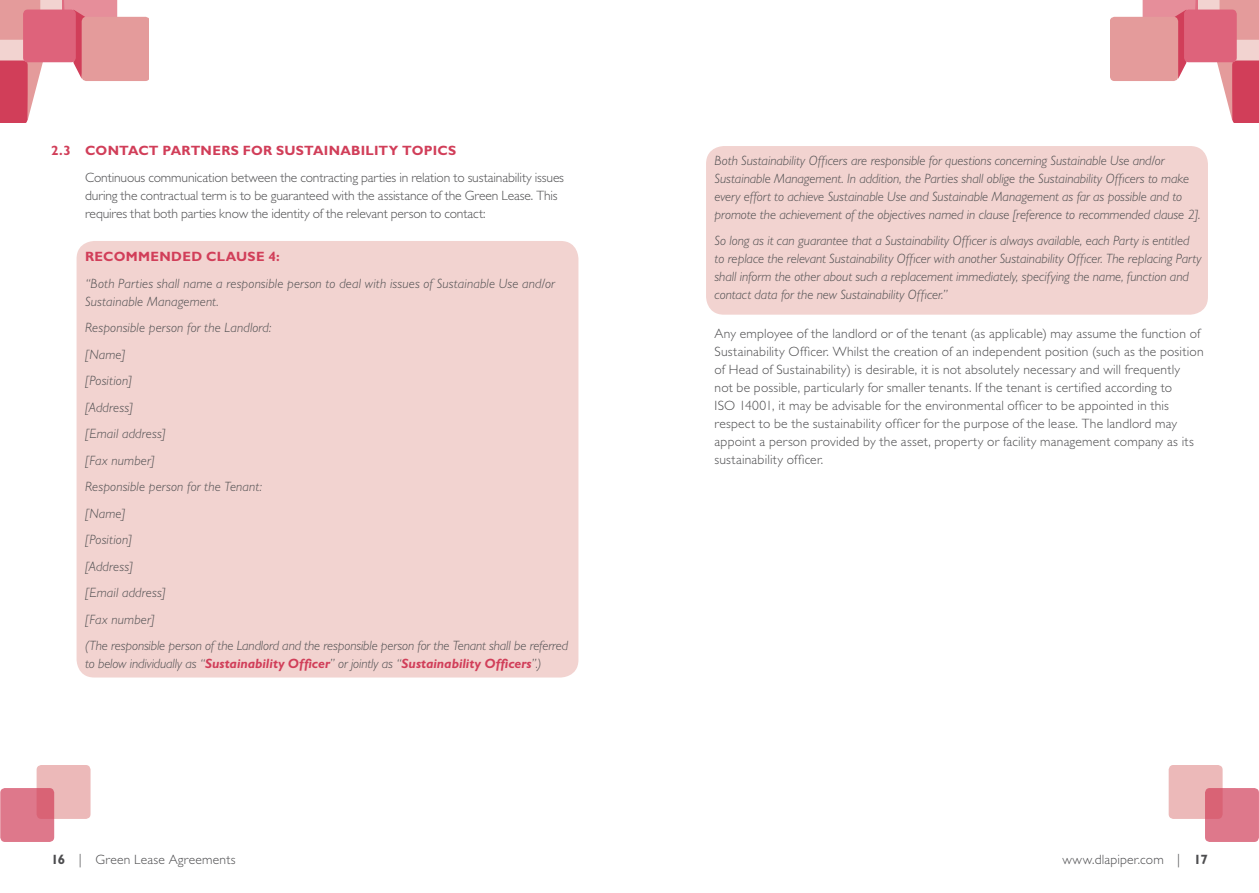
<style>
.page{position:relative;width:1259px;height:893px;background:#fff}
.page>*{position:absolute;margin:0;border:0;box-sizing:border-box;transform-origin:0 0}
.t1{font:italic 300 13.5px/26.5px "Gill Sans Std";color:#4d4d4f}
.t2{font:300 13.5px/18px "Gill Sans Std";letter-spacing:.015em;color:#4d4d4f}
.t3{font:300 13.5px/18px "Gill Sans Std";letter-spacing:-.01em;color:#4d4d4f}
.t4{font:italic 700 13.5px "Gill Sans Std";color:#d13e59}
.t5{font:700 13.5px "Gill Sans Std";letter-spacing:.025em;color:#d13e59}
.s1{font-weight:300;color:#4d4d4f}
.s2{font-weight:700}
</style>
<div class="page">
<div style="left:37px;top:765px;width:54px;height:54px;background:#ecb9b9;border-radius:5px"></div>
<div style="left:0;top:788px;width:54px;height:54px;background:linear-gradient(to right,#df7c8f,#db6d7f);border-radius:5px"></div>
<div style="left:1168px;top:765px;width:54px;height:54px;background:#ecb9b9;border-radius:5px"></div>
<svg style="left:1205px;top:788px;width:54px;height:54px;background:#dd7487"></svg>
<svg style="left:0;top:0;width:149px;height:122px"></svg>
<svg style="left:1111px;top:0;width:148px;height:122px"></svg>
<div style="left:77px;top:241px;width:501px;height:436px;background:#f2d3d0;border-radius:18px"></div>
<div style="left:706px;top:146px;width:502px;height:169px;background:#f2d3d0;border-radius:18px"></div>
<p class="t5" style="left:51px;top:143px;width:33px">2.3 CONTA</p>
<p class="t5" style="left:138px;top:143px;width:35px">CT PARTNERS</p>
<p class="t5" style="left:243px;top:143px;width:11px">FOR</p>
<p class="t5" style="left:276px;top:143px;width:30px">SUSTAINABILIT</p>
<p class="t5" style="left:389px;top:143px;width:23px">Y TOPI</p>
<p class="t5" style="left:437px;top:143px;width:18px">CS</p>
<p class="t3" style="left:85px;top:168px;width:480px">Continuous communication between the contracting parties in relation to sustainability issues during the contractual term is to be guaranteed with the assistance of the Green Lease. This requires that both parties know the identity of the relevant person to contact:</p>
<p class="t5" style="left:85px;top:249px;width:41px">RECOMMENDED</p>
<p class="t5" style="left:206px;top:249px;width:75px">CLAUSE 4:</p>
<p class="t1" style="left:85px;top:274px;width:471px;line-height:18px">“Both Parties shall name a responsible person to deal with issues of Sustainable Use and/or<br>Sustainable Management.</p>
<p class="t1" style="left:85px;top:315px;width:485px">Responsible person for the Landlord:<br>[Name]<br>[Position]<br>[Address]<br>[Email address]<br>[Fax number]<br>Responsible person for the Tenant:<br>[Name]<br>[Position]<br>[Address]<br>[Email address]<br>[Fax number]<br>(The responsible person of the Landlord and the responsible person for the Tenant shall be referred</p>
<p class="t4" style="left:85px;top:656px;width:458px"><span class="s1">to below individually as “</span>Sustainability Officer<span class="s1">” or jointly as “</span>Sustainability Officers<span class="s1">”.)</span></p>
<p class="t1" style="left:714px;top:151px;width:487px;line-height:18px">Both Sustainability Officers are responsible for questions concerning Sustainable Use and/or Sustainable Management. In addition, the Parties shall oblige the Sustainability Officers to make every effort to achieve Sustainable Use and Sustainable Management as far as possible and to promote the achievement of the objectives named in clause [reference to recommended clause 2].</p>
<p class="t1" style="left:714px;top:232px;width:488px;line-height:18px">So long as it can guarantee that a Sustainability Officer is always available, each Party is entitled to replace the relevant Sustainability Officer with another Sustainability Officer. The replacing Party shall inform the other about such a replacement immediately, specifying the name, function and contact data for the new Sustainability Officer.”</p>
<p class="t2" style="left:714px;top:325px;width:490px">Any employee of the landlord or of the tenant (as applicable) may assume the function of Sustainability Officer. Whilst the creation of an independent position (such as the position of Head of Sustainability) is desirable, it is not absolutely necessary and will frequently<br>not be possible, particularly for smaller tenants. If the tenant is certified according to<br>ISO 14001, it may be advisable for the environmental officer to be appointed in this respect to be the sustainability officer for the purpose of the lease. The landlord may appoint a person provided by the asset, property or facility management company as its sustainability officer.</p>
<p class="t2" style="left:51px;top:851px;width:186px"><span class="s2">16</span> | Green Lease Agreements</p>
<p class="t2" style="left:1062px;top:851px;width:147px">www.dlapiper.com | <span class="s2">17</span></p>
</div>
